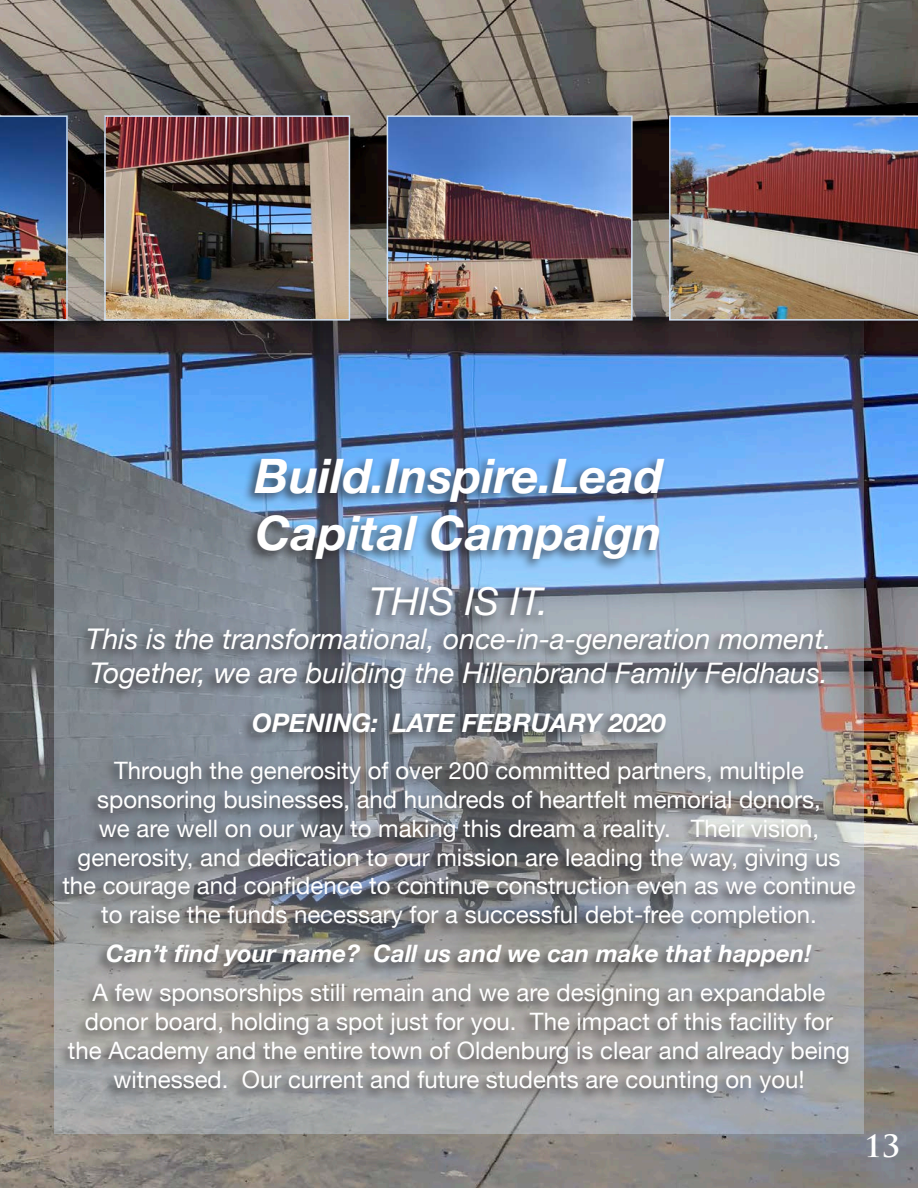
<style>
.page{position:relative;width:918px;height:1188px;background:#fff}
.page>*{position:absolute;margin:0;border:0;box-sizing:border-box;transform-origin:0 0}
.t1{font:italic 700 47.55px "Helvetica Neue";color:#fff}
.t2{font:italic 38.4px "Helvetica Neue";color:#fff}
.t3{font:700 30px "Trajan Pro";color:#fff}
.t4{font:italic 28.5px "Helvetica Neue";color:#fff}
.t5{font:italic 700 25.5px "Helvetica Neue";color:#fff}
.t6{font:24px/28.8px "Helvetica Neue";color:#fff;text-align:center}
.t7{font:italic 700 24px "Helvetica Neue";color:#fff}
</style>
<div class="page">
<img style="left:0;top:0;width:918px;height:1188px">
<img style="left:54px;top:209px;width:810px;height:925px">
<img style="left:0;top:115px;width:68px;height:206px">
<img style="left:107px;top:118px;width:240px;height:200px">
<div style="left:104px;top:115px;width:246px;height:206px;border:2px solid #cfe0f3"></div>
<img style="left:390px;top:118px;width:240px;height:200px">
<div style="left:387px;top:115px;width:246px;height:206px;border:2px solid #cfe0f3"></div>
<img style="left:669px;top:115px;width:249px;height:206px">
<div style="left:50px;top:455px;width:808px;height:651px;background:#231f20;opacity:.75"></div>
<p class="t1" style="left:255px;top:439px;width:410px">Build.Inspire.Lead</p>
<p class="t1" style="left:256px;top:496px;width:408px">Capital Campaign</p>
<p class="t2" style="left:370px;top:573px;width:180px">THIS IS IT.</p>
<p class="t4" style="left:86px;top:618px;width:747px">This is the transformational, once-in-a-generation moment.</p>
<p class="t4" style="left:90px;top:652px;width:740px">Together, we are building the Hillenbrand Family Feldhaus.</p>
<p class="t5" style="left:252px;top:703px;width:415px">OPENING: LATE FEBRUARY 2020</p>
<p class="t6" style="left:62px;top:758px;width:795px">Through the generosity of over 200 committed partners, multiple sponsoring businesses, and hundreds of heartfelt memorial donors,<br>we are well on our way to making this dream a reality. Their vision, generosity, and dedication to our mission are leading the way, giving us the courage and confidence to continue construction even as we continue to raise the funds necessary for a successful debt-free completion.</p>
<p class="t7" style="left:106px;top:935px;width:707px">Can’t find your name? Call us and we can make that happen!</p>
<p class="t6" style="left:68px;top:980px;width:784px">A few sponsorships still remain and we are designing an expandable donor board, holding a spot just for you. The impact of this facility for the Academy and the entire town of Oldenburg is clear and already being witnessed. Our current and future students are counting on you!</p>
<p class="t3" style="left:864px;top:1127px;width:37px">13</p>
</div>
